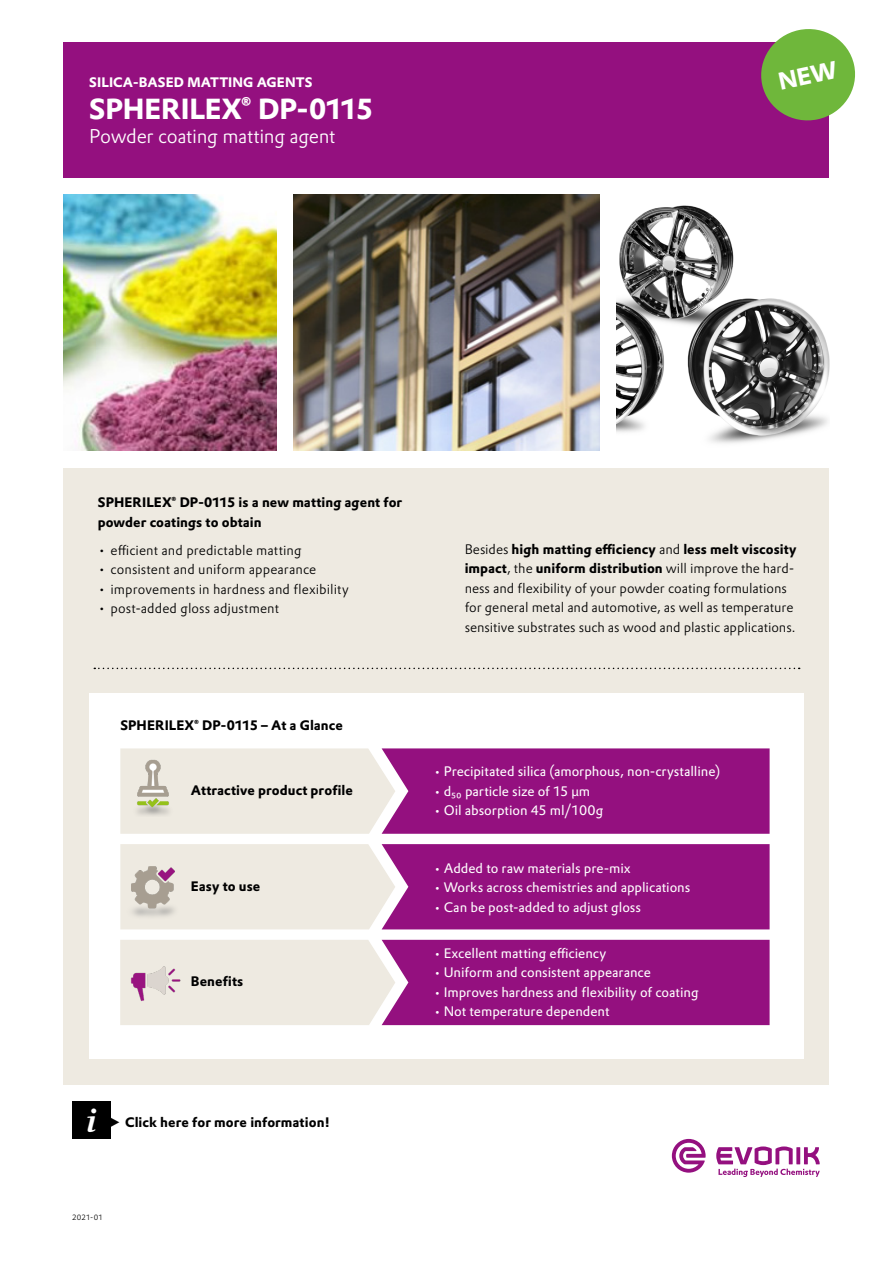
<style>
.page{position:relative;width:893px;height:1263px;background:#fff}
.page>*{position:absolute;margin:0;border:0;box-sizing:border-box;transform-origin:0 0}
.t1{font:700 28.5px "Evonik Prokyon";letter-spacing:-.005em;color:#fff}
.t2{font:300 19.5px "Evonik Prokyon";letter-spacing:-.015em;color:#fff}
.t3{font:300 13.5px/19.5px "Evonik Prokyon";letter-spacing:.005em;color:#000}
.t4{font:13.5px "Evonik Prokyon";color:#fff}
.t5{font:700 13.5px/19.5px "Evonik Prokyon";letter-spacing:.005em;color:#000}
.t6{font:700 13.5px "Evonik Prokyon";letter-spacing:.01em;color:#fff}
.t7{font:300 7.5px "Evonik Prokyon";letter-spacing:.01em;color:#000}
.s1{font-weight:700}
.s2{font-size:12px}
.s3{font-family:"Myriad Pro"}
.s4{font-family:"Evonik Antares";font-weight:500;font-style:italic;font-size:33px;color:#fff}
.s5{font-size:21.45px}
</style>
<div class="page">
<svg style="left:716px;top:1146px;width:104px;height:31px"></svg>
<svg style="left:672px;top:1139px;width:34px;height:34px"></svg>
<div style="left:64px;top:468px;width:765px;height:616px;background:#eeeae1"></div>
<div style="left:89px;top:693px;width:715px;height:366px;background:#fff"></div>
<img style="left:617px;top:205px;width:212px;height:239px">
<svg style="left:120px;top:748px;width:650px;height:86px;background:#b764a5"></svg>
<svg style="left:120px;top:844px;width:650px;height:85px;background:#b661a4"></svg>
<svg style="left:120px;top:940px;width:650px;height:85px;background:#b867a6"></svg>
<img style="left:122px;top:754px;width:63px;height:63px">
<img style="left:130px;top:958px;width:51px;height:51px">
<div style="left:64px;top:43px;width:765px;height:135px;background:#94107f"></div>
<div style="left:72px;top:1101px;width:39px;height:38px;background:#000"></div>
<img style="left:122px;top:857px;width:62px;height:63px">
<img style="left:293px;top:195px;width:307px;height:256px">
<img style="left:64px;top:195px;width:212px;height:256px">
<svg style="left:94px;top:668px;width:706px;height:1px"></svg>
<svg style="left:757px;top:29px;width:98px;height:92px"></svg>
<p class="t6" style="left:89px;top:71px;width:225px">SILICA-BASED MATTING AGENTS</p>
<h1 class="t1" style="left:89px;top:85px;width:285px">SPHERILEX<sup>®</sup> DP-0115</h1>
<h2 class="t2" style="left:89px;top:121px;width:248px">Powder coating matting agent</h2>
<p class="t5" style="left:98px;top:491px;width:306px">SPHERILEX<sup>®</sup> DP-0115 is a new matting agent for powder coatings to obtain</p>
<p class="t3" style="left:98px;top:539px;width:205px">• efficient and predictable matting</p>
<p class="t3" style="left:98px;top:559px;width:220px">• consistent and uniform appearance</p>
<p class="t3" style="left:98px;top:578px;width:253px">• improvements in hardness and flexibility</p>
<p class="t3" style="left:98px;top:598px;width:183px">• post-added gloss adjustment</p>
<p class="t3" style="left:465px;top:538px;width:333px">Besides <span class="s1">high matting efficiency</span> and <span class="s1">less melt viscosity impact</span>, the <span class="s1">uniform distribution</span> will improve the hard&shy;ness and flexibility of your powder coating formulations for general metal and automotive, as well as temperature sensitive substrates such as wood and plastic applications.</p>
<p class="t5" style="left:120px;top:714px;width:224px">SPHERILEX<sup>®</sup> DP-0115 – At a Glance</p>
<p class="t5" style="left:191px;top:779px;width:164px">Attractive product profile</p>
<p class="t5" style="left:191px;top:875px;width:71px">Easy to use</p>
<p class="t5" style="left:191px;top:970px;width:54px">Benefits</p>
<p class="t4" style="left:434px;top:761px;width:288px"><span class="s2">•</span> Precipitated silica (amorphous, non-crystalline)</p>
<p class="t4" style="left:434px;top:780px;width:158px"><span class="s2">•</span> d50 particle size of 15 <span class="s3">µ</span>m</p>
<p class="t4" style="left:434px;top:800px;width:171px"><span class="s2">•</span> Oil absorption 45 ml/100g</p>
<p class="t4" style="left:434px;top:858px;width:198px"><span class="s2">•</span> Added to raw materials pre-mix</p>
<p class="t4" style="left:434px;top:877px;width:258px"><span class="s2">•</span> Works across chemistries and applications</p>
<p class="t4" style="left:434px;top:897px;width:209px"><span class="s2">•</span> Can be post-added to adjust gloss</p>
<p class="t4" style="left:434px;top:943px;width:174px"><span class="s2">•</span> Excellent matting efficiency</p>
<p class="t4" style="left:434px;top:962px;width:219px"><span class="s2">•</span> Uniform and consistent appearance</p>
<p class="t4" style="left:434px;top:982px;width:266px"><span class="s2">•</span> Improves hardness and flexibility of coating</p>
<p class="t4" style="left:434px;top:1001px;width:177px"><span class="s2">•</span> Not temperature dependent</p>
<p class="t5" style="left:87px;top:1111px;width:245px"><span class="s4">i</span> <span class="s5">▸</span> Click here for more information!</p>
<p class="t7" style="left:72px;top:1212px;width:32px">2021-01</p>
</div>
